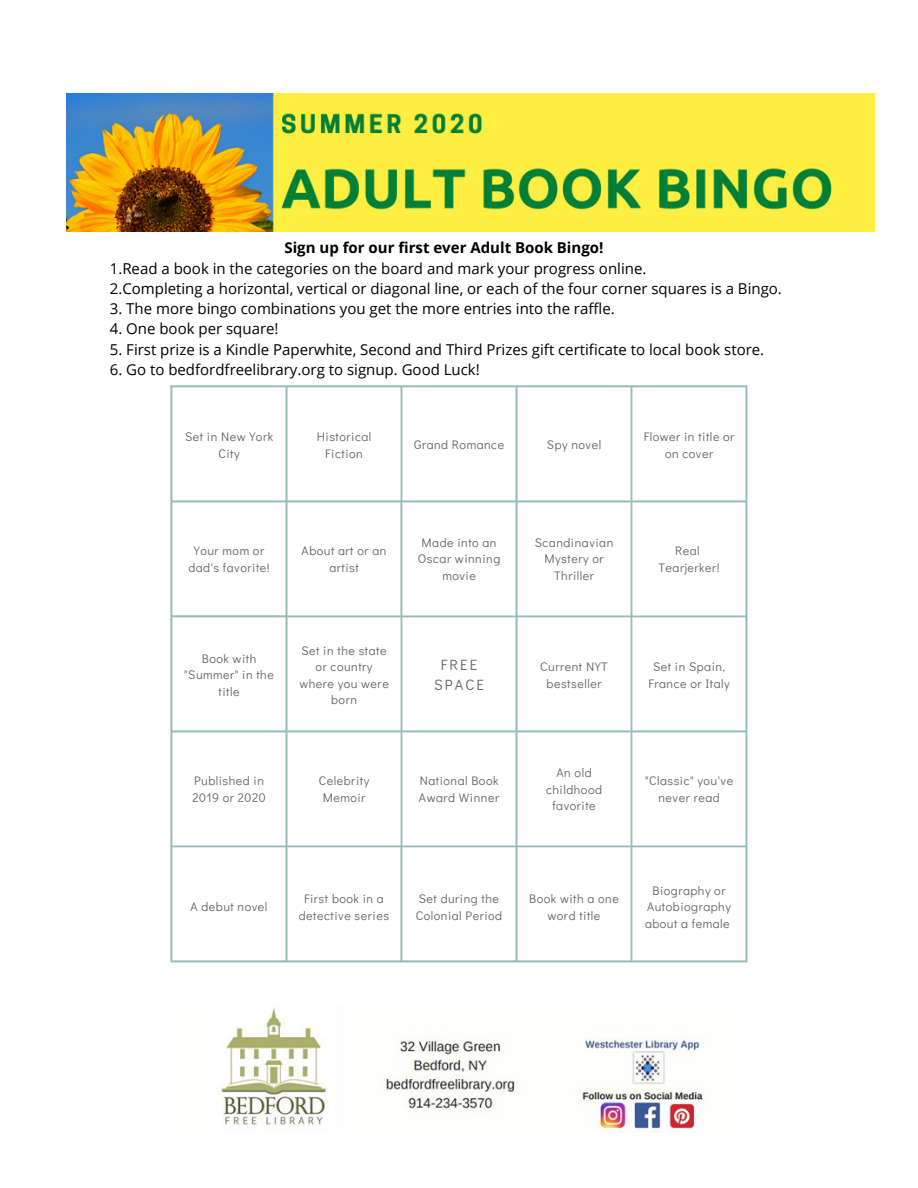
<style>
.page{position:relative;width:918px;height:1188px;background:#fff}
.page>*{position:absolute;margin:0;border:0;box-sizing:border-box;transform-origin:0 0}
.t1{font:15px/20.2px "Open Sans";color:#000}
.t2{font:700 15px "Open Sans";color:#000}
.t3{font:14.85px/19.6px "Didact Gothic";letter-spacing:.14em;color:#666565;text-align:center}
.t4{font:12.3px/16.5px "Didact Gothic";letter-spacing:.04em;color:#666565;text-align:center}
</style>
<div class="page">
<svg style="left:170px;top:385px;width:578px;height:577px"></svg>
<img style="left:67px;top:93px;width:807px;height:138px">
<img style="left:220px;top:1007px;width:486px;height:126px">
<p class="t2" style="left:284px;top:237px;width:320px">Sign up for our first ever Adult Book Bingo!</p>
<p class="t1" style="left:110px;top:258px;width:674px">1.Read a book in the categories on the board and mark your progress online.<br>2.Completing a horizontal, vertical or diagonal line, or each of the four corner squares is a Bingo.</p>
<p class="t1" style="left:110px;top:298px;width:507px">3. The more bingo combinations you get the more entries into the raffle.</p>
<p class="t1" style="left:110px;top:318px;width:170px">4. One book per square!</p>
<p class="t1" style="left:110px;top:339px;width:656px">5. First prize is a Kindle Paperwhite, Second and Third Prizes gift certificate to local book store.</p>
<p class="t1" style="left:110px;top:359px;width:372px">6. Go to bedfordfreelibrary.org to signup. Good Luck!</p>
<p class="t4" style="left:185px;top:428px;width:90px">Set in New York<br>City</p>
<p class="t4" style="left:547px;top:436px;width:56px">Spy novel</p>
<p class="t4" style="left:317px;top:428px;width:56px">Historical<br>Fiction</p>
<p class="t4" style="left:414px;top:436px;width:92px">Grand Romance</p>
<p class="t4" style="left:644px;top:428px;width:92px">Flower in title or on cover</p>
<p class="t4" style="left:188px;top:542px;width:83px">Your mom or dad's favorite!</p>
<p class="t4" style="left:535px;top:534px;width:80px">Scandinavian<br>Mystery or<br>Thriller</p>
<p class="t4" style="left:302px;top:542px;width:86px">About art or an artist</p>
<p class="t4" style="left:418px;top:534px;width:84px">Made into an<br>Oscar winning movie</p>
<p class="t4" style="left:659px;top:542px;width:63px">Real<br>Tearjerker!</p>
<p class="t4" style="left:299px;top:641px;width:91px">Set in the state or country where you were born</p>
<p class="t4" style="left:184px;top:650px;width:91px">Book with "Summer" in the title</p>
<p class="t4" style="left:540px;top:658px;width:69px">Current NYT bestseller</p>
<p class="t3" style="left:434px;top:655px;width:52px">FREE<br>SPACE</p>
<p class="t4" style="left:648px;top:658px;width:83px">Set in Spain,<br>France or Italy</p>
<p class="t4" style="left:193px;top:772px;width:75px;text-align:left">Published in<br>2019 or 2020</p>
<p class="t4" style="left:546px;top:764px;width:57px">An old childhood favorite</p>
<p class="t4" style="left:319px;top:772px;width:52px">Celebrity<br>Memoir</p>
<p class="t4" style="left:419px;top:772px;width:82px;text-align:left">National Book<br>Award Winner</p>
<p class="t4" style="left:645px;top:772px;width:90px">"Classic" you've never read</p>
<p class="t4" style="left:299px;top:890px;width:92px">First book in a detective series</p>
<p class="t4" style="left:416px;top:890px;width:88px;text-align:left">Set during the<br>Colonial Period</p>
<p class="t4" style="left:645px;top:882px;width:87px">Biography or<br>Autobiography about a female</p>
<p class="t4" style="left:191px;top:898px;width:78px">A debut novel</p>
<p class="t4" style="left:529px;top:890px;width:91px">Book with a one word title</p>
</div>
